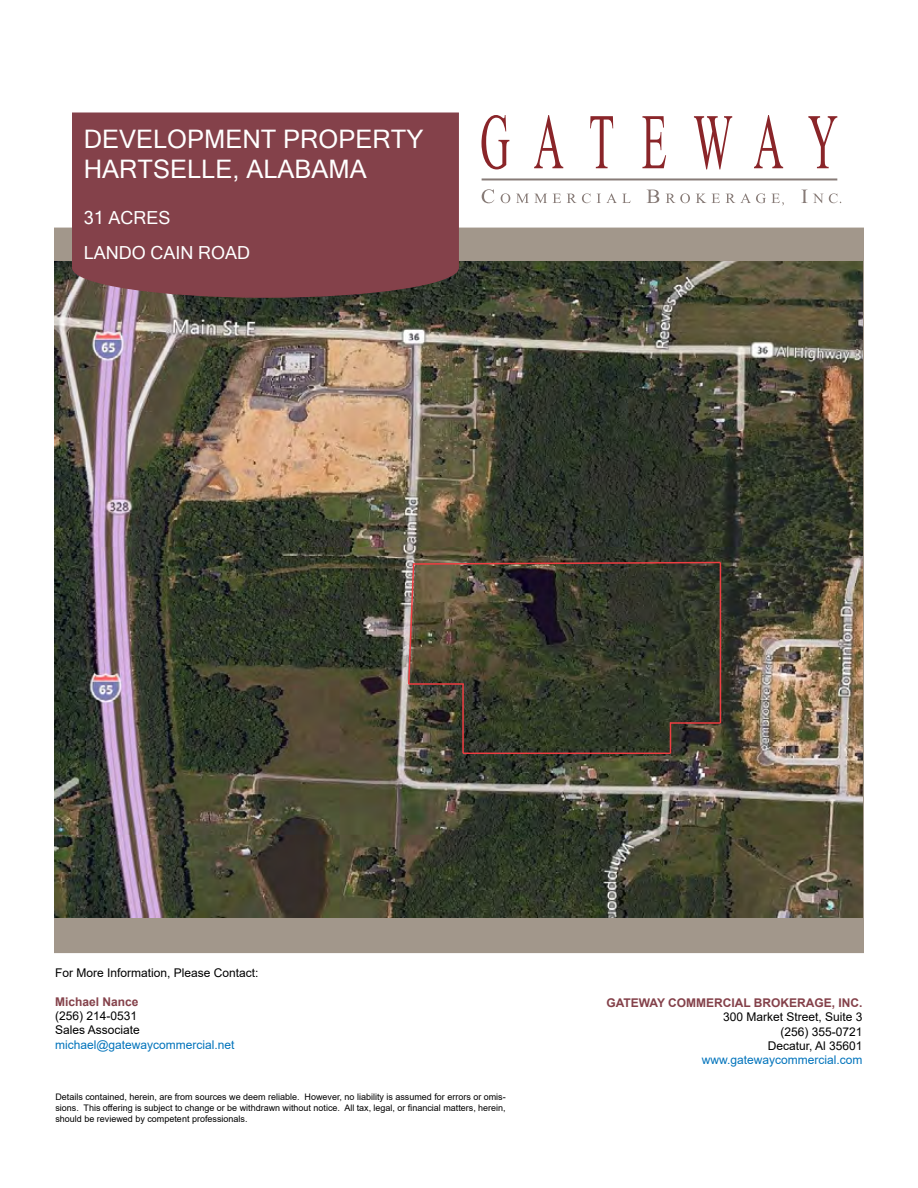
<style>
.page{position:relative;width:918px;height:1188px;background:#fff}
.page>*{position:absolute;margin:0;border:0;box-sizing:border-box;transform-origin:0 0}
.t1{font:25.5px/30.6px "Microsoft Sans Serif";color:#fff}
.t2{font:18px/35.1px "Microsoft Sans Serif";color:#fff}
.t3{font:12px/14.4px "Arial";color:#000}
.t4{font:12px "Arial";color:#0073bb}
.t5{font:700 12px "Arial";color:#84414a}
.t6{font:9px/10.8px "Arial";color:#000;text-align:justify}
</style>
<div class="page">
<div style="left:54px;top:228px;width:810px;height:725px;background:#a2978b"></div>
<img style="left:54px;top:262px;width:809px;height:656px">
<hr style="left:482px;top:178px;width:355px;height:3px;background:#877b77">
<svg style="left:482px;top:189px;width:12px;height:14px"></svg>
<svg style="left:501px;top:193px;width:9px;height:10px"></svg>
<svg style="left:516px;top:194px;width:31px;height:9px"></svg>
<svg style="left:553px;top:194px;width:8px;height:9px"></svg>
<svg style="left:567px;top:193px;width:24px;height:10px"></svg>
<svg style="left:597px;top:193px;width:34px;height:10px"></svg>
<svg style="left:647px;top:190px;width:12px;height:13px"></svg>
<svg style="left:666px;top:193px;width:24px;height:10px"></svg>
<svg style="left:696px;top:194px;width:10px;height:9px"></svg>
<svg style="left:712px;top:194px;width:8px;height:9px"></svg>
<svg style="left:801px;top:190px;width:6px;height:13px"></svg>
<svg style="left:726px;top:193px;width:58px;height:13px"></svg>
<svg style="left:813px;top:193px;width:28px;height:10px"></svg>
<svg style="left:482px;top:115px;width:27px;height:54px"></svg>
<svg style="left:534px;top:115px;width:29px;height:53px"></svg>
<svg style="left:590px;top:116px;width:23px;height:52px"></svg>
<svg style="left:642px;top:116px;width:24px;height:52px"></svg>
<svg style="left:694px;top:116px;width:38px;height:53px"></svg>
<svg style="left:754px;top:115px;width:29px;height:53px"></svg>
<svg style="left:808px;top:116px;width:29px;height:52px"></svg>
<div style="left:72px;top:112px;width:387px;height:154px;background:#84414a;border:2px solid #84414a"></div>
<div style="left:73px;top:238px;width:385px;height:59px;background:#84414a;border-radius:50%"></div>
<div style="left:72px;top:237px;width:387px;height:61px;border:2px solid #84414a;border-radius:50%"></div>
<hr style="left:720px;top:562px;width:1px;height:161px;background:#ef3e42">
<hr style="left:670px;top:722px;width:50px;height:2px;background:#ef3e42">
<hr style="left:670px;top:722px;width:1px;height:31px;background:#ef3e42">
<hr style="left:463px;top:753px;width:207px;height:1px;background:#ef3e42">
<hr style="left:462px;top:684px;width:2px;height:69px;background:#ef3e42">
<svg style="left:407px;top:561px;width:315px;height:125px;background:#424031"></svg>
<h1 class="t1" style="left:84px;top:123px;width:341px">DEVELOPMENT PROPERTY<br>HARTSELLE, ALABAMA</h1>
<h2 class="t2" style="left:84px;top:200px;width:168px">31 ACRES<br>LANDO CAIN ROAD</h2>
<h3 class="t3" style="left:55px;top:965px;width:205px">For More Information, Please Contact:</h3>
<h3 class="t5" style="left:55px;top:993px;width:85px">Michael Nance</h3>
<h3 class="t3" style="left:55px;top:1008px;width:86px">(256) 214-0531<br>Sales Associate</h3>
<h3 class="t4" style="left:55px;top:1036px;width:181px">michael@gatewaycommercial.net</h3>
<p class="t6" style="left:55px;top:1092px;width:452px">Details contained, herein, are from sources we deem reliable. However, no liability is assumed for errors or omis&shy;sions. This offering is subject to change or be withdrawn without notice. All tax, legal, or financial matters, herein, should be reviewed by competent professionals.</p>
<h3 class="t5" style="left:606px;top:994px;width:258px">GATEWAY COMMERCIAL BROKERAGE, INC.</h3>
<h3 class="t3" style="left:723px;top:1010px;width:141px;text-align:right">300 Market Street, Suite 3 (256) 355-0721<br>Decatur, Al 35601</h3>
<h3 class="t4" style="left:702px;top:1052px;width:162px">www.gatewaycommercial.com</h3>
</div>
